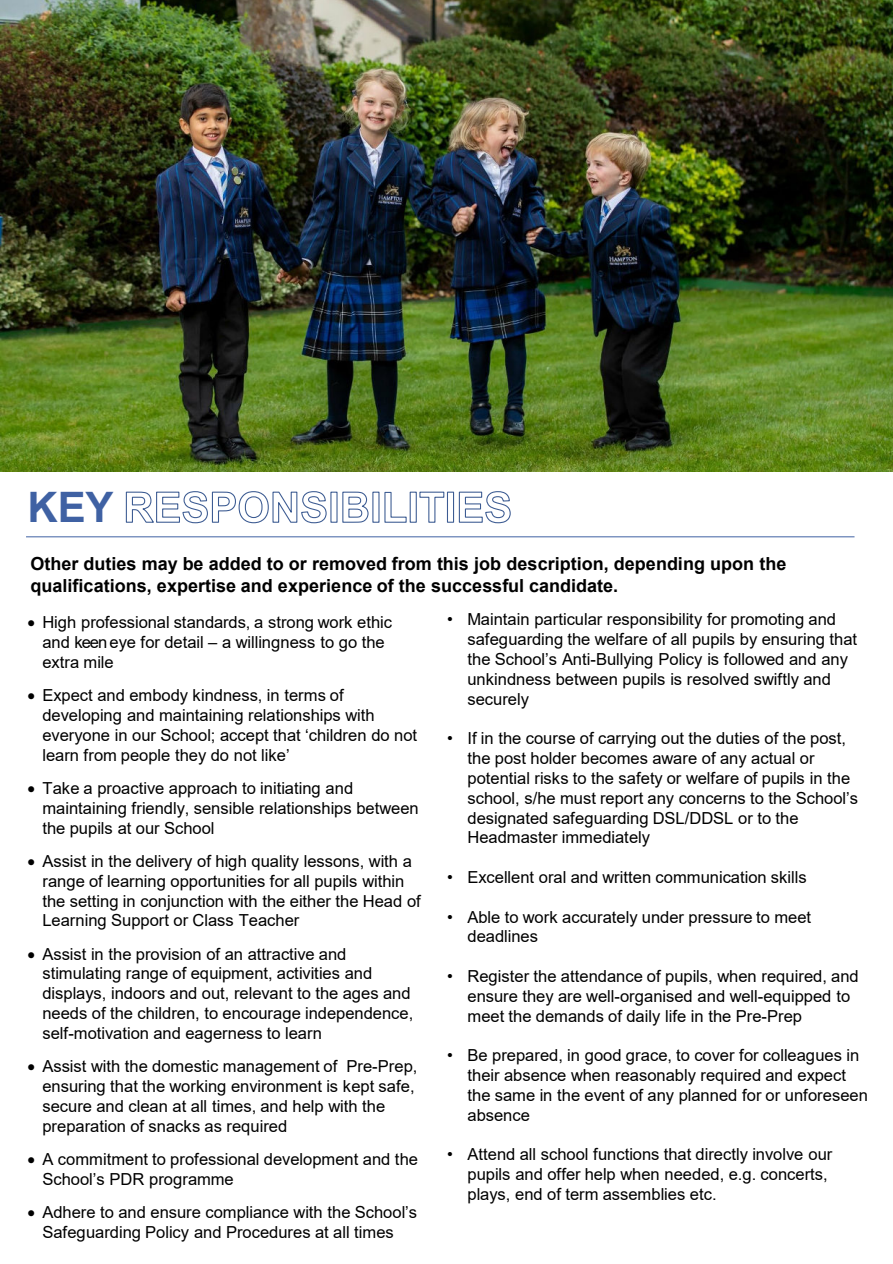
<style>
.page{position:relative;width:893px;height:1264px;background:#fff}
.page>*{position:absolute;margin:0;border:0;box-sizing:border-box;transform-origin:0 0}
.t1{font:700 42px "Arial";color:#3f61a3}
.t2{font:700 18px/21.6px "Arial";color:#000}
.t3{font:16.5px/19.8px "Arial";color:#000}
</style>
<div class="page">
<svg style="left:125px;top:491px;width:386px;height:32px"></svg>
<hr style="left:26px;top:536px;width:828px;height:1px;background:#3f61a3">
<img style="left:0;top:0;width:892px;height:471px">
<h1 class="t1" style="left:27px;top:491px;width:88px">KEY</h1>
<p class="t2" style="left:30px;top:554px;width:757px">Other duties may be added to or removed from this job description, depending upon the qualifications, expertise and experience of the successful candidate.</p>
<p class="t3" style="left:42px;top:614px;width:351px;text-indent:-15px">• High professional standards, a strong work ethic and keen eye for detail – a willingness to go the extra mile</p>
<p class="t3" style="left:42px;top:686px;width:376px;text-indent:-15px">• Expect and embody kindness, in terms of developing and maintaining relationships with everyone in our School; accept that ‘children do not learn from people they do not like’</p>
<p class="t3" style="left:42px;top:779px;width:378px;text-indent:-15px">• Take a proactive approach to initiating and maintaining friendly, sensible relationships between the pupils at our School</p>
<p class="t3" style="left:42px;top:852px;width:380px;text-indent:-15px">• Assist in the delivery of high quality lessons, with a range of learning opportunities for all pupils within the setting in conjunction with the either the Head of Learning Support or Class Teacher</p>
<p class="t3" style="left:42px;top:945px;width:372px;text-indent:-15px">• Assist in the provision of an attractive and stimulating range of equipment, activities and displays, indoors and out, relevant to the ages and needs of the children, to encourage independence, self-motivation and eagerness to learn</p>
<p class="t3" style="left:42px;top:1057px;width:376px;text-indent:-15px">• Assist with the domestic management of Pre-Prep, ensuring that the working environment is kept safe, secure and clean at all times, and help with the preparation of snacks as required</p>
<p class="t3" style="left:42px;top:1150px;width:377px;text-indent:-15px">• A commitment to professional development and the<br>School’s PDR programme</p>
<p class="t3" style="left:27px;top:1203px;width:391px;text-align:center">• Adhere to and ensure compliance with the School’s<br>Safeguarding Policy and Procedures at all times</p>
<p class="t3" style="left:467px;top:611px;width:391px;text-indent:-20px">• Maintain particular responsibility for promoting and safeguarding the welfare of all pupils by ensuring that the School’s Anti-Bullying Policy is followed and any unkindness between pupils is resolved swiftly and securely</p>
<p class="t3" style="left:467px;top:730px;width:392px;text-indent:-20px">• If in the course of carrying out the duties of the post, the post holder becomes aware of any actual or potential risks to the safety or welfare of pupils in the school, s/he must report any concerns to the School’s designated safeguarding DSL/DDSL or to the Headmaster immediately</p>
<p class="t3" style="left:447px;top:868px;width:361px">• Excellent oral and written communication skills</p>
<p class="t3" style="left:467px;top:908px;width:345px;text-indent:-20px">• Able to work accurately under pressure to meet deadlines</p>
<p class="t3" style="left:467px;top:967px;width:393px;text-indent:-20px">• Register the attendance of pupils, when required, and ensure they are well-organised and well-equipped to meet the demands of daily life in the Pre-Prep</p>
<p class="t3" style="left:467px;top:1046px;width:402px;text-indent:-20px">• Be prepared, in good grace, to cover for colleagues in their absence when reasonably required and expect the same in the event of any planned for or unforeseen absence</p>
<p class="t3" style="left:467px;top:1145px;width:366px;text-indent:-20px">• Attend all school functions that directly involve our pupils and offer help when needed, e.g. concerts, plays, end of term assemblies etc.</p>
</div>
